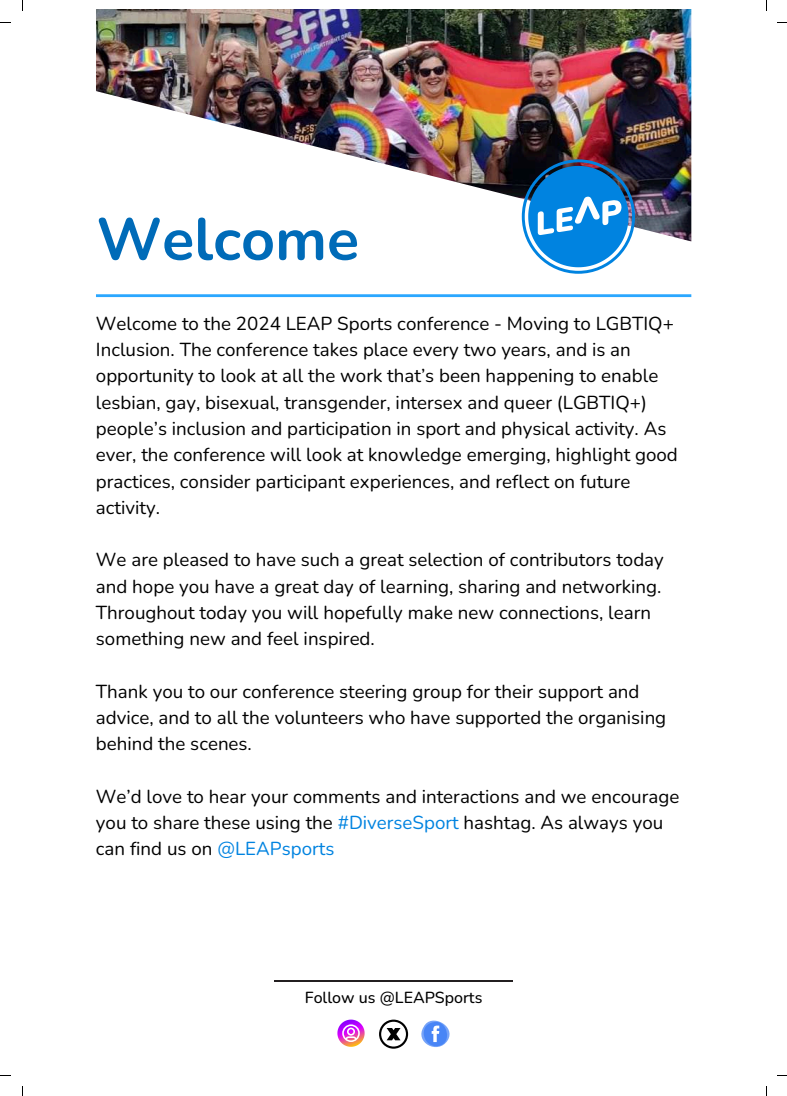
<style>
.page{position:relative;width:787px;height:1096px;background:#fff}
.page>*{position:absolute;margin:0;border:0;box-sizing:border-box;transform-origin:0 0}
.t1{font:700 59.12px "Nunito";color:#006bb8}
.t2{font:18.75px/26.2px "Nunito";color:#000}
.t3{font:500 16px "Nunito";color:#000}
.s1{color:#0083e0}
</style>
<div class="page">
<img style="left:96px;top:10px;width:595px;height:231px">
<hr style="left:96px;top:294px;width:595px;height:3px;background:#2ba7ff">
<svg style="left:522px;top:159px;width:113px;height:115px"></svg>
<hr style="left:275px;top:979px;width:238px;height:2px;background:#231f20">
<svg style="left:337px;top:1019px;width:28px;height:27px"></svg>
<svg style="left:379px;top:1019px;width:29px;height:29px"></svg>
<svg style="left:421px;top:1020px;width:29px;height:27px"></svg>
<h1 class="t1" style="left:96px;top:198px;width:264px">Welcome</h1>
<p class="t2" style="left:96px;top:309px;width:583px">Welcome to the 2024 LEAP Sports conference - Moving to LGBTIQ+ Inclusion. The conference takes place every two years, and is an opportunity to look at all the work that’s been happening to enable lesbian, gay, bisexual, transgender, intersex and queer (LGBTIQ+) people’s inclusion and participation in sport and physical activity. As ever, the conference will look at knowledge emerging, highlight good practices, consider participant experiences, and reflect on future activity.</p>
<p class="t2" style="left:96px;top:546px;width:569px">We are pleased to have such a great selection of contributors today and hope you have a great day of learning, sharing and networking.<br>Throughout today you will hopefully make new connections, learn something new and feel inspired.</p>
<p class="t2" style="left:96px;top:677px;width:572px">Thank you to our conference steering group for their support and advice, and to all the volunteers who have supported the organising behind the scenes.</p>
<p class="t2" style="left:96px;top:782px;width:585px">We’d love to hear your comments and interactions and we encourage you to share these using the <span class="s1">#DiverseSport</span> hashtag. As always you can find us on <span class="s1">@LEAPsports</span></p>
<p class="t3" style="left:305px;top:986px;width:179px">Follow us @LEAPSports</p>
</div>
